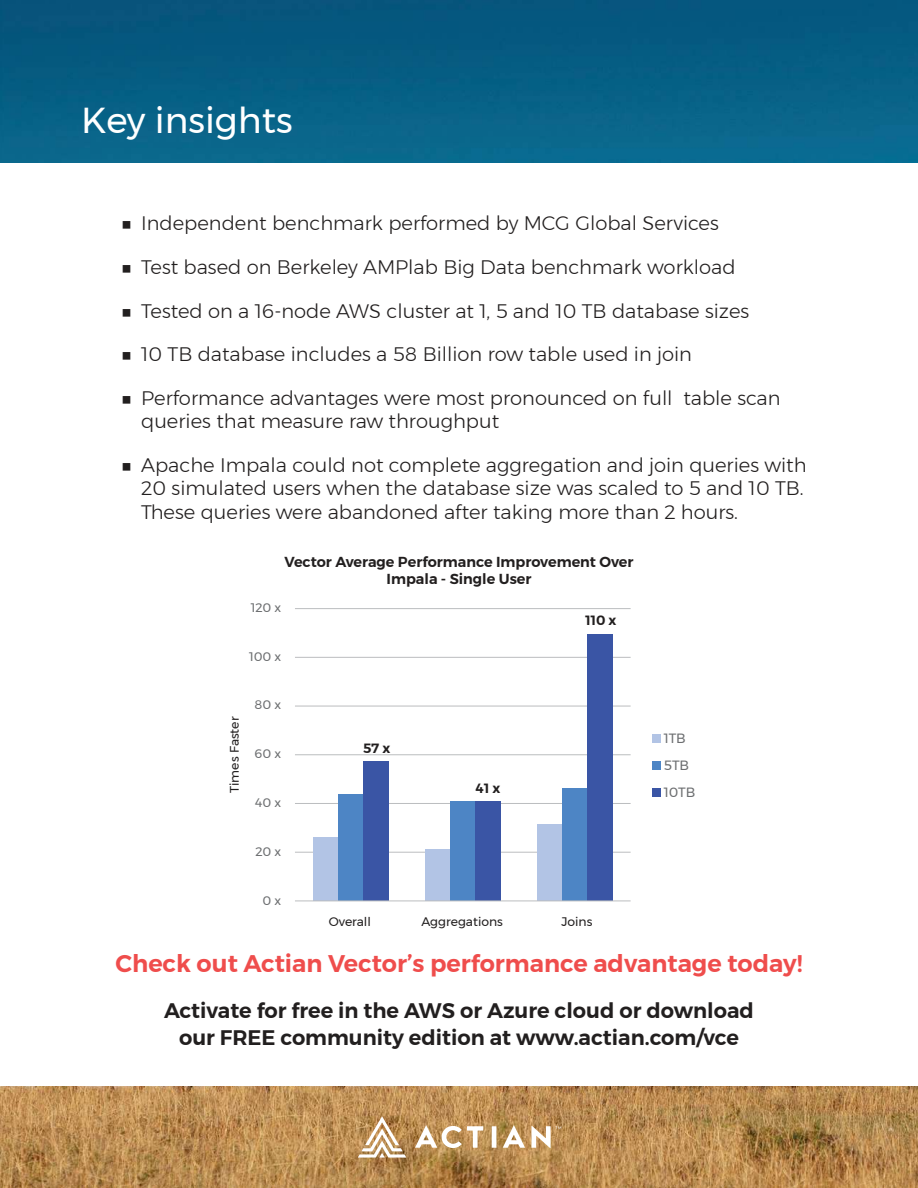
<style>
.page{position:relative;width:918px;height:1188px;background:#fff}
.page>*{position:absolute;margin:0;border:0;box-sizing:border-box;transform-origin:0 0}
.t1{font:36px "Montserrat";color:#fff}
.t2{font:600 24px "Montserrat";color:#ef4d4c}
.t3{font:600 21px/27px "Montserrat";color:#221f1f;text-align:center}
.t4{font:300 19.5px/23.4px "Montserrat";color:#221f1f}
.t5{font:600 14.4px/17.2px "Montserrat";color:#221f1f;text-align:center}
.t6{font:13.35px/27.5px "Montserrat";color:#6c6e70}
.t7{font:600 13.35px "Montserrat";color:#221f1f}
.t8{font:12.3px "Montserrat";color:#221f1f}
.t9{font:12.3px "Montserrat";color:#6c6e70}
</style>
<div class="page">
<img style="left:0;top:0;width:918px;height:1188px">
<div style="left:0;top:163px;width:918px;height:922px;background:#fff"></div>
<hr style="left:295px;top:608px;width:336px;height:1px;background:#bbbdbf">
<hr style="left:295px;top:657px;width:336px;height:1px;background:#bbbdbf">
<hr style="left:295px;top:706px;width:336px;height:1px;background:#bbbdbf">
<hr style="left:295px;top:754px;width:336px;height:1px;background:#bbbdbf">
<hr style="left:295px;top:803px;width:336px;height:1px;background:#bbbdbf">
<hr style="left:295px;top:852px;width:336px;height:1px;background:#bbbdbf">
<div style="left:653px;top:734px;width:8px;height:8px;background:#b2c4e5"></div>
<div style="left:653px;top:761px;width:8px;height:9px;background:#4d85c5"></div>
<div style="left:653px;top:789px;width:8px;height:8px;background:#3a55a5"></div>
<div style="left:314px;top:838px;width:25px;height:63px;background:#b2c4e5"></div>
<div style="left:338px;top:795px;width:25px;height:106px;background:#4d85c5"></div>
<div style="left:363px;top:761px;width:25px;height:140px;background:#3a55a5"></div>
<div style="left:426px;top:849px;width:25px;height:52px;background:#b2c4e5"></div>
<div style="left:451px;top:801px;width:25px;height:100px;background:#4d85c5"></div>
<div style="left:476px;top:801px;width:25px;height:100px;background:#3a55a5"></div>
<div style="left:537px;top:824px;width:26px;height:77px;background:#b2c4e5"></div>
<div style="left:563px;top:789px;width:25px;height:112px;background:#4d85c5"></div>
<div style="left:588px;top:634px;width:25px;height:267px;background:#3a55a5"></div>
<hr style="left:295px;top:901px;width:336px;height:1px;background:#bbbdbf">
<svg style="left:503px;top:1125px;width:22px;height:23px"></svg>
<svg style="left:415px;top:1125px;width:68px;height:23px"></svg>
<hr style="left:492px;top:1126px;width:4px;height:22px;background:#fff">
<svg style="left:531px;top:1126px;width:30px;height:22px"></svg>
<svg style="left:358px;top:1116px;width:48px;height:42px"></svg>
<h1 class="t1" style="left:81px;top:106px;width:213px">Key insights</h1>
<p class="t4" style="left:121px;top:211px;width:599px">■ Independent benchmark performed by MCG Global Services</p>
<p class="t4" style="left:121px;top:255px;width:616px">■ Test based on Berkeley AMPlab Big Data benchmark workload</p>
<p class="t4" style="left:121px;top:299px;width:630px">■ Tested on a 16-node AWS cluster at 1, 5 and 10 TB database sizes</p>
<p class="t4" style="left:121px;top:342px;width:572px">■ 10 TB database includes a 58 Billion row table used in join</p>
<p class="t4" style="left:141px;top:386px;width:641px;text-indent:-20px">■ Performance advantages were most pronounced on full table scan queries that measure raw throughput</p>
<p class="t4" style="left:141px;top:453px;width:667px;text-indent:-20px">■ Apache Impala could not complete aggregation and join queries with<br>20 simulated users when the database size was scaled to 5 and 10 TB.<br>These queries were abandoned after taking more than 2 hours.</p>
<p class="t5" style="left:285px;top:554px;width:350px">Vector Average Performance Improvement Over<br>Impala - Single User</p>
<p class="t9" style="left:251px;top:603px;width:32px">120 x</p>
<p class="t9" style="left:249px;top:651px;width:34px">100 x</p>
<p class="t8" style="left:230px;top:793px;width:78px;rotate:-90deg">Times Faster</p>
<p class="t9" style="left:255px;top:700px;width:28px">80 x</p>
<p class="t9" style="left:255px;top:749px;width:28px">60 x</p>
<p class="t9" style="left:255px;top:798px;width:28px">40 x</p>
<p class="t9" style="left:255px;top:847px;width:27px">20 x</p>
<p class="t9" style="left:263px;top:895px;width:20px">0 x</p>
<p class="t7" style="left:363px;top:742px;width:29px">57 x</p>
<p class="t7" style="left:476px;top:782px;width:26px">41 x</p>
<p class="t7" style="left:585px;top:615px;width:33px">110 x</p>
<p class="t6" style="left:664px;top:725px;width:24px">1TB</p>
<p class="t6" style="left:664px;top:753px;width:33px">5TB<br>10TB</p>
<p class="t8" style="left:329px;top:917px;width:44px">Overall</p>
<p class="t8" style="left:422px;top:917px;width:83px">Aggregations</p>
<p class="t8" style="left:562px;top:917px;width:32px">Joins</p>
<p class="t2" style="left:115px;top:952px;width:689px">Check out Actian Vector’s performance advantage today!</p>
<p class="t3" style="left:164px;top:998px;width:591px">Activate for free in the AWS or Azure cloud or download our FREE community edition at www.actian.com/vce</p>
</div>
